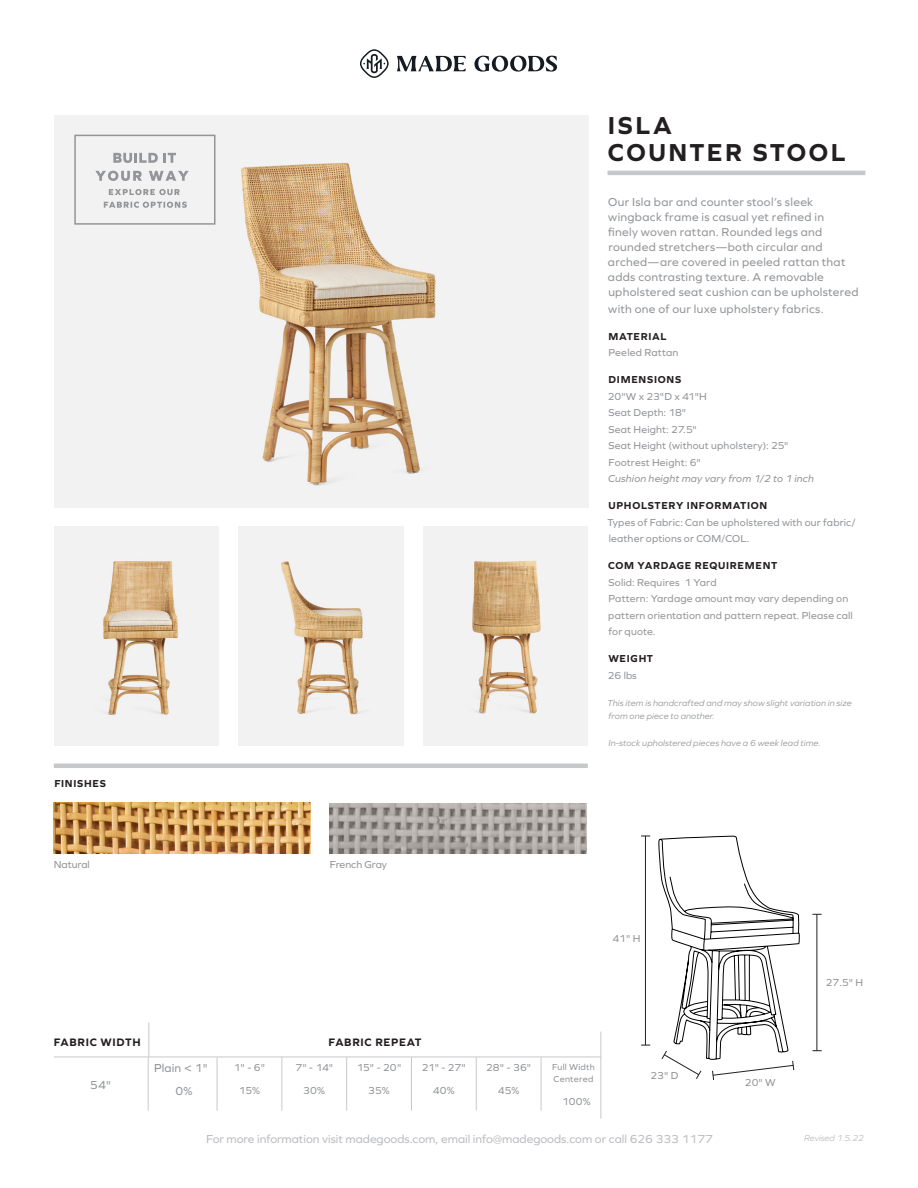
<style>
.page{position:relative;width:918px;height:1188px;background:#fff}
.page>*{position:absolute;margin:0;border:0;box-sizing:border-box;transform-origin:0 0}
.t1{font:700 25.5px "Graphie";letter-spacing:.1em;color:#231f20}
.Paragraph_Style_1{font:12px/15px "Graphie";letter-spacing:.025em;color:#939598}
.t2{font:12px "Graphie";color:#bcbdc0}
.t3{font:700 11.25px "Graphie";letter-spacing:.06em;color:#231f20}
.Paragraph_Style_1-2{font:10.5px/16.5px "Graphie";letter-spacing:.015em;color:#939598}
.t4{font:700 10.5px "Graphie";letter-spacing:.065em;color:#231f20}
.t5{font:italic 10.5px "Graphie";letter-spacing:.02em;color:#939598}
.t6{font:italic 9px/13.5px "Graphie";letter-spacing:.01em;color:#939598}
.Paragraph_Style_1-3{font:9px/12px "Graphie";letter-spacing:.03em;color:#939598}
.t7{font:italic 9px "Graphie";letter-spacing:-.01em;color:#bcbdc0}
</style>
<div class="page">
<hr style="left:608px;top:171px;width:258px;height:4px;background:#c7c8ca">
<svg style="left:397px;top:56px;width:160px;height:16px"></svg>
<svg style="left:360px;top:49px;width:29px;height:29px"></svg>
<img style="left:54px;top:803px;width:256px;height:50px">
<hr style="left:645px;top:836px;width:1px;height:209px;background:#231f20">
<hr style="left:54px;top:764px;width:534px;height:4px;background:#c7c8ca">
<hr style="left:817px;top:914px;width:1px;height:137px;background:#231f20">
<img style="left:54px;top:115px;width:534px;height:393px">
<img style="left:54px;top:526px;width:164px;height:219px">
<img style="left:239px;top:526px;width:164px;height:219px">
<img style="left:424px;top:526px;width:164px;height:219px">
<svg style="left:109px;top:189px;width:71px;height:6px"></svg>
<svg style="left:113px;top:153px;width:63px;height:10px"></svg>
<svg style="left:95px;top:171px;width:47px;height:10px"></svg>
<svg style="left:149px;top:171px;width:40px;height:10px"></svg>
<div style="left:74px;top:135px;width:142px;height:90px;border:2px solid #939598"></div>
<svg style="left:104px;top:202px;width:83px;height:6px"></svg>
<hr style="left:148px;top:1023px;width:1px;height:34px;background:#c7c8ca">
<hr style="left:54px;top:1057px;width:547px;height:1px;background:#c7c8ca">
<hr style="left:600px;top:1032px;width:1px;height:87px;background:#c7c8ca">
<hr style="left:148px;top:1057px;width:1px;height:54px;background:#c7c8ca">
<hr style="left:217px;top:1057px;width:1px;height:54px;background:#c7c8ca">
<hr style="left:282px;top:1057px;width:1px;height:54px;background:#c7c8ca">
<hr style="left:346px;top:1057px;width:1px;height:54px;background:#c7c8ca">
<hr style="left:411px;top:1057px;width:1px;height:54px;background:#c7c8ca">
<hr style="left:476px;top:1057px;width:1px;height:54px;background:#c7c8ca">
<hr style="left:541px;top:1057px;width:1px;height:54px;background:#c7c8ca">
<svg style="left:658px;top:835px;width:142px;height:245px"></svg>
<img style="left:330px;top:803px;width:256px;height:51px">
<p class="t4" style="left:54px;top:778px;width:53px">FINISHES</p>
<p class="t1" style="left:608px;top:111px;width:66px">ISLA</p>
<p class="t1" style="left:608px;top:138px;width:239px">COUNTER STOOL</p>
<p class="Paragraph_Style_1" style="left:608px;top:195px;width:252px">Our Isla bar and counter stool’s sleek wingback frame is casual yet refined in<br>finely woven rattan. Rounded legs and rounded stretchers—both circular and arched—are covered in peeled rattan that adds contrasting texture. A removable upholstered seat cushion can be upholstered</p>
<p class="Paragraph_Style_1" style="left:608px;top:301px;width:217px">with one of our luxe upholstery fabrics.</p>
<p class="t4" style="left:609px;top:330px;width:59px">MATERIAL</p>
<p class="Paragraph_Style_1-2" style="left:609px;top:344px;width:71px">Peeled Rattan</p>
<p class="t4" style="left:609px;top:374px;width:74px">DIMENSIONS</p>
<p class="Paragraph_Style_1-2" style="left:608px;top:388px;width:101px">20"W x 23"D x 41"H</p>
<p class="Paragraph_Style_1-2" style="left:609px;top:404px;width:79px">Seat Depth: 18"</p>
<p class="Paragraph_Style_1-2" style="left:609px;top:421px;width:90px">Seat Height: 27.5"</p>
<p class="Paragraph_Style_1-2" style="left:609px;top:437px;width:181px">Seat Height (without upholstery): 25"</p>
<p class="Paragraph_Style_1-2" style="left:609px;top:454px;width:94px">Footrest Height: 6"</p>
<p class="t5" style="left:608px;top:473px;width:208px">Cushion height may vary from 1/2 to 1 inch</p>
<p class="t4" style="left:609px;top:500px;width:160px">UPHOLSTERY INFORMATION</p>
<p class="Paragraph_Style_1-2" style="left:607px;top:514px;width:250px">Types of Fabric: Can be upholstered with our fabric/ leather options or COM/COL.</p>
<p class="t4" style="left:608px;top:560px;width:171px">COM YARDAGE REQUIREMENT</p>
<p class="Paragraph_Style_1-2" style="left:609px;top:574px;width:110px">Solid: Requires 1 Yard</p>
<p class="Paragraph_Style_1-2" style="left:608px;top:590px;width:246px">Pattern: Yardage amount may vary depending on pattern orientation and pattern repeat. Please call for quote.</p>
<p class="t4" style="left:608px;top:653px;width:46px">WEIGHT</p>
<p class="Paragraph_Style_1-2" style="left:608px;top:667px;width:31px">26 lbs</p>
<p class="t6" style="left:607px;top:696px;width:246px">This item is handcrafted and may show slight variation in size from one piece to another.</p>
<p class="t6" style="left:608px;top:736px;width:214px">In-stock upholstered pieces have a 6 week lead time.</p>
<p class="Paragraph_Style_1-2" style="left:54px;top:856px;width:38px">Natural</p>
<p class="Paragraph_Style_1-2" style="left:330px;top:856px;width:59px">French Gray</p>
<p class="Paragraph_Style_1-2" style="left:612px;top:930px;width:29px">41" H</p>
<p class="t3" style="left:54px;top:1035px;width:88px">FABRIC WIDTH</p>
<p class="t3" style="left:329px;top:1035px;width:95px">FABRIC REPEAT</p>
<p class="Paragraph_Style_1" style="left:90px;top:1077px;width:22px">54"</p>
<p class="Paragraph_Style_1" style="left:154px;top:1057px;width:55px;line-height:22.5px;text-align:center">Plain &lt; 1"<br>0%</p>
<p class="Paragraph_Style_1-2" style="left:234px;top:1059px;width:33px">1" - 6"</p>
<p class="Paragraph_Style_1-2" style="left:357px;top:1059px;width:46px">15" - 20"</p>
<p class="Paragraph_Style_1-2" style="left:368px;top:1082px;width:23px">35%</p>
<p class="Paragraph_Style_1-2" style="left:422px;top:1059px;width:46px">21" - 27"</p>
<p class="Paragraph_Style_1-2" style="left:433px;top:1082px;width:23px">40%</p>
<p class="Paragraph_Style_1-2" style="left:295px;top:1059px;width:39px">7" - 14"</p>
<p class="Paragraph_Style_1-2" style="left:303px;top:1082px;width:23px">30%</p>
<p class="Paragraph_Style_1-2" style="left:239px;top:1082px;width:23px">15%</p>
<p class="Paragraph_Style_1-2" style="left:486px;top:1059px;width:47px">28" - 36"</p>
<p class="Paragraph_Style_1-2" style="left:498px;top:1082px;width:23px">45%</p>
<p class="Paragraph_Style_1-3" style="left:552px;top:1061px;width:44px">Full Width<br>Centered</p>
<p class="Paragraph_Style_1-2" style="left:562px;top:1093px;width:30px">100%</p>
<p class="Paragraph_Style_1-2" style="left:650px;top:1067px;width:29px">23" D</p>
<p class="Paragraph_Style_1-2" style="left:745px;top:1074px;width:32px">20" W</p>
<p class="Paragraph_Style_1-2" style="left:826px;top:974px;width:39px">27.5" H</p>
<p class="t2" style="left:206px;top:1132px;width:508px">For more information visit madegoods.com, email info@madegoods.com or call 626 333 1177</p>
<p class="t7" style="left:804px;top:1132px;width:61px">Revised 1.5.22</p>
</div>
